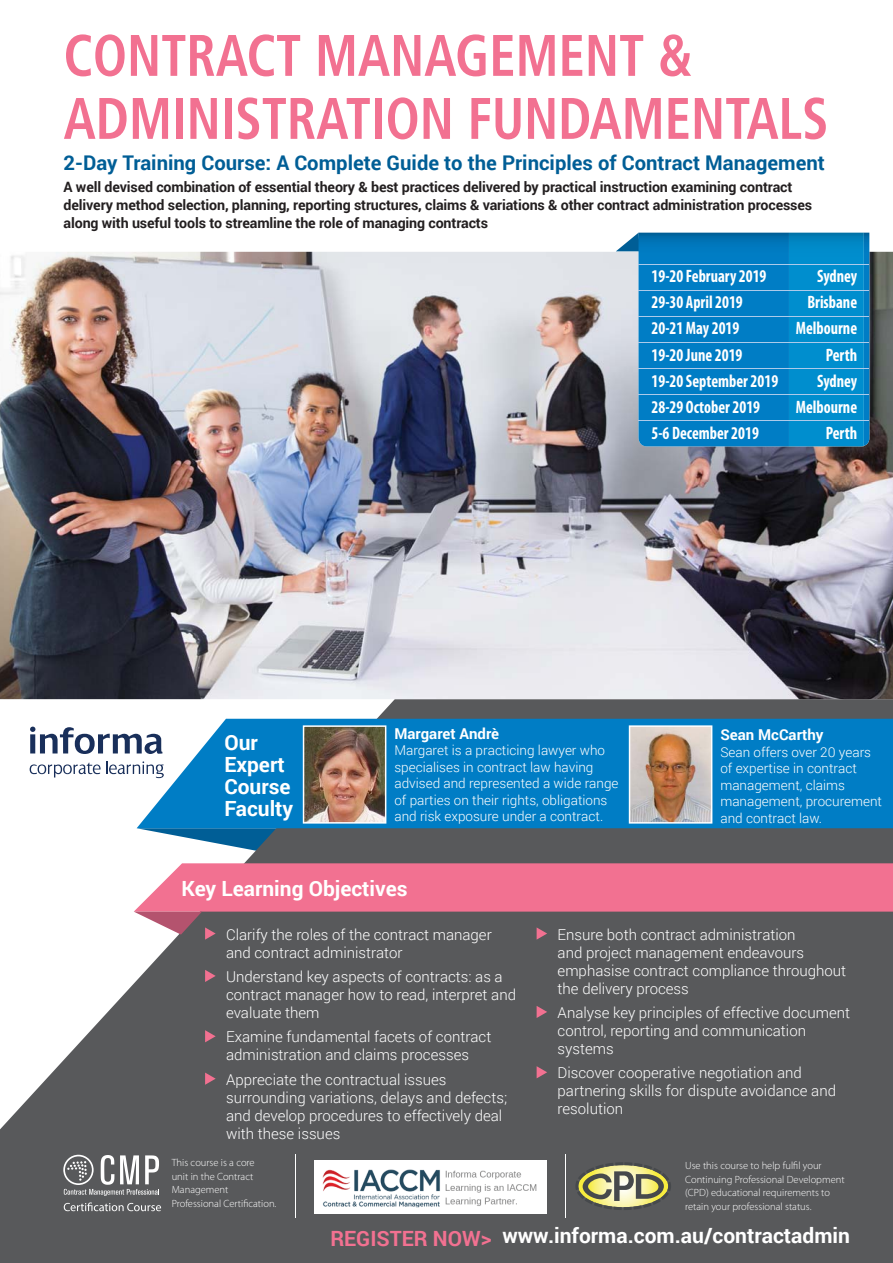
<style>
.page{position:relative;width:893px;height:1263px;background:#fff}
.page>*{position:absolute;margin:0;border:0;box-sizing:border-box;transform-origin:0 0}
.t1{font:700 condensed 58.5px/63px "Frutiger";color:#f27191;scale:.9 1}
.t2{font:700 21px "Roboto";color:#fff}
.t3{font:700 20.85px/22px "Roboto";color:#fff}
.t4{font:700 20.25px "Roboto";color:#005e96}
.t5{font:700 condensed 18px "Myriad Pro";color:#fff;scale:.9 1}
.t6{font:300 15px/18px "Roboto";color:#fff}
.t7{font:700 15px "Roboto";color:#fff}
.t8{font:700 14.25px/18px "Roboto";letter-spacing:-.01em;color:#231f20}
.t9{font:300 13.5px/16.5px "Roboto";color:#fff}
.t10{font:300 10.5px/13.5px "Myriad Pro";color:#fff}
.s1{color:#f27191}
</style>
<div class="page">
<svg style="left:0;top:699px;width:892px;height:564px;background:#6d6e70"></svg>
<svg style="left:205px;top:970px;width:11px;height:12px"></svg>
<svg style="left:205px;top:1030px;width:11px;height:12px"></svg>
<svg style="left:205px;top:1073px;width:11px;height:12px"></svg>
<svg style="left:134px;top:863px;width:758px;height:77px;background:#bc6d81"></svg>
<svg style="left:536px;top:1006px;width:11px;height:12px"></svg>
<svg style="left:536px;top:1066px;width:11px;height:12px"></svg>
<div style="left:137px;top:719px;width:755px;height:109px;background:#007dc5"></div>
<img style="left:628px;top:725px;width:84px;height:99px">
<img style="left:0;top:252px;width:892px;height:447px">
<svg style="left:616px;top:233px;width:22px;height:18px"></svg>
<svg style="left:638px;top:233px;width:231px;height:213px;background:#017cc3"></svg>
<div style="left:789px;top:233px;width:74px;height:214px;background:#008ece"></div>
<hr style="left:638px;top:290px;width:231px;height:1px;background:#adcaea">
<hr style="left:638px;top:264px;width:231px;height:1px;background:#adcaea">
<hr style="left:638px;top:316px;width:231px;height:1px;background:#adcaea">
<hr style="left:638px;top:342px;width:231px;height:1px;background:#adcaea">
<hr style="left:638px;top:368px;width:231px;height:1px;background:#adcaea">
<hr style="left:638px;top:394px;width:231px;height:1px;background:#adcaea">
<hr style="left:638px;top:420px;width:231px;height:1px;background:#adcaea">
<svg style="left:30px;top:725px;width:356px;height:128px"></svg>
<svg style="left:575px;top:1162px;width:96px;height:48px;background:#95946d"></svg>
<hr style="left:565px;top:1154px;width:1px;height:64px;background:#fff">
<hr style="left:295px;top:1154px;width:1px;height:64px;background:#fff">
<svg style="left:64px;top:1202px;width:97px;height:9px"></svg>
<svg style="left:63px;top:1155px;width:96px;height:41px"></svg>
<img style="left:314px;top:1161px;width:233px;height:52px">
<h1 class="t1" style="left:64px;top:29px;width:851px">CONTRACT MANAGEMENT &amp;<br>ADMINISTRATION FUNDAMENTALS</h1>
<h3 class="t4" style="left:64px;top:149px;width:762px">2-Day Training Course: A Complete Guide to the Principles of Contract Management</h3>
<p class="t8" style="left:64px;top:177px;width:750px">A well devised combination of essential theory &amp; best practices delivered by practical instruction examining contract delivery method selection, planning, reporting structures, claims &amp; variations &amp; other contract administration processes along with useful tools to streamline the role of managing contracts</p>
<p class="t5" style="left:651px;top:269px;width:129px">19-20 February 2019</p>
<p class="t5" style="left:817px;top:269px;width:46px">Sydney</p>
<p class="t5" style="left:651px;top:295px;width:103px">29-30 April 2019</p>
<p class="t5" style="left:807px;top:295px;width:57px">Brisbane</p>
<p class="t5" style="left:651px;top:322px;width:99px">20-21 May 2019</p>
<p class="t5" style="left:795px;top:322px;width:70px">Melbourne</p>
<p class="t5" style="left:651px;top:348px;width:102px">19-20 June 2019</p>
<p class="t5" style="left:825px;top:348px;width:36px">Perth</p>
<p class="t5" style="left:651px;top:374px;width:142px">19-20 September 2019</p>
<p class="t5" style="left:817px;top:374px;width:46px">Sydney</p>
<p class="t5" style="left:651px;top:400px;width:122px">28-29 October 2019</p>
<p class="t5" style="left:795px;top:400px;width:70px">Melbourne</p>
<p class="t5" style="left:651px;top:427px;width:121px">5-6 December 2019</p>
<p class="t5" style="left:825px;top:427px;width:36px">Perth</p>
<h3 class="t3" style="left:224px;top:731px;width:70px">Our<br>Expert<br>Course<br>Faculty</h3>
<p class="t7" style="left:394px;top:723px;width:106px">Margaret Andrè</p>
<p class="t9" style="left:394px;top:742px;width:226px">Margaret is a practicing lawyer who specialises in contract law having advised and represented a wide range of parties on their rights, obligations and risk exposure under a contract.</p>
<h3 class="t3" style="left:181px;top:876px;width:228px">Key Learning Objectives</h3>
<p class="t7" style="left:720px;top:725px;width:105px">Sean McCarthy</p>
<p class="t9" style="left:720px;top:743px;width:163px">Sean offers over 20 years of expertise in contract management, claims management, procurement and contract law.</p>
<p class="t6" style="left:226px;top:925px;width:267px">Clarify the roles of the contract manager and contract administrator</p>
<p class="t6" style="left:226px;top:967px;width:291px">Understand key aspects of contracts: as a contract manager how to read, interpret and evaluate them</p>
<p class="t6" style="left:226px;top:1028px;width:267px">Examine fundamental facets of contract administration and claims processes</p>
<p class="t6" style="left:226px;top:1070px;width:282px">Appreciate the contractual issues surrounding variations, delays and defects; and develop procedures to effectively deal with these issues</p>
<p class="t10" style="left:172px;top:1157px;width:106px">This course is a core<br>unit in the Contract<br>Management<br>Professional Certification.</p>
<p class="t6" style="left:557px;top:925px;width:290px">Ensure both contract administration<br>and project management endeavours emphasise contract compliance throughout the delivery process</p>
<p class="t6" style="left:557px;top:1003px;width:294px">Analyse key principles of effective document control, reporting and communication systems</p>
<p class="t6" style="left:557px;top:1064px;width:280px">Discover cooperative negotiation and partnering skills for dispute avoidance and resolution</p>
<p class="t10" style="left:685px;top:1160px;width:161px">Use this course to help fulfil your Continuing Professional Development (CPD) educational requirements to retain your professional status.</p>
<h2 class="t2" style="left:330px;top:1221px;width:521px"><span class="s1">REGISTER NOW&gt;</span> www.informa.com.au/contractadmin</h2>
</div>
